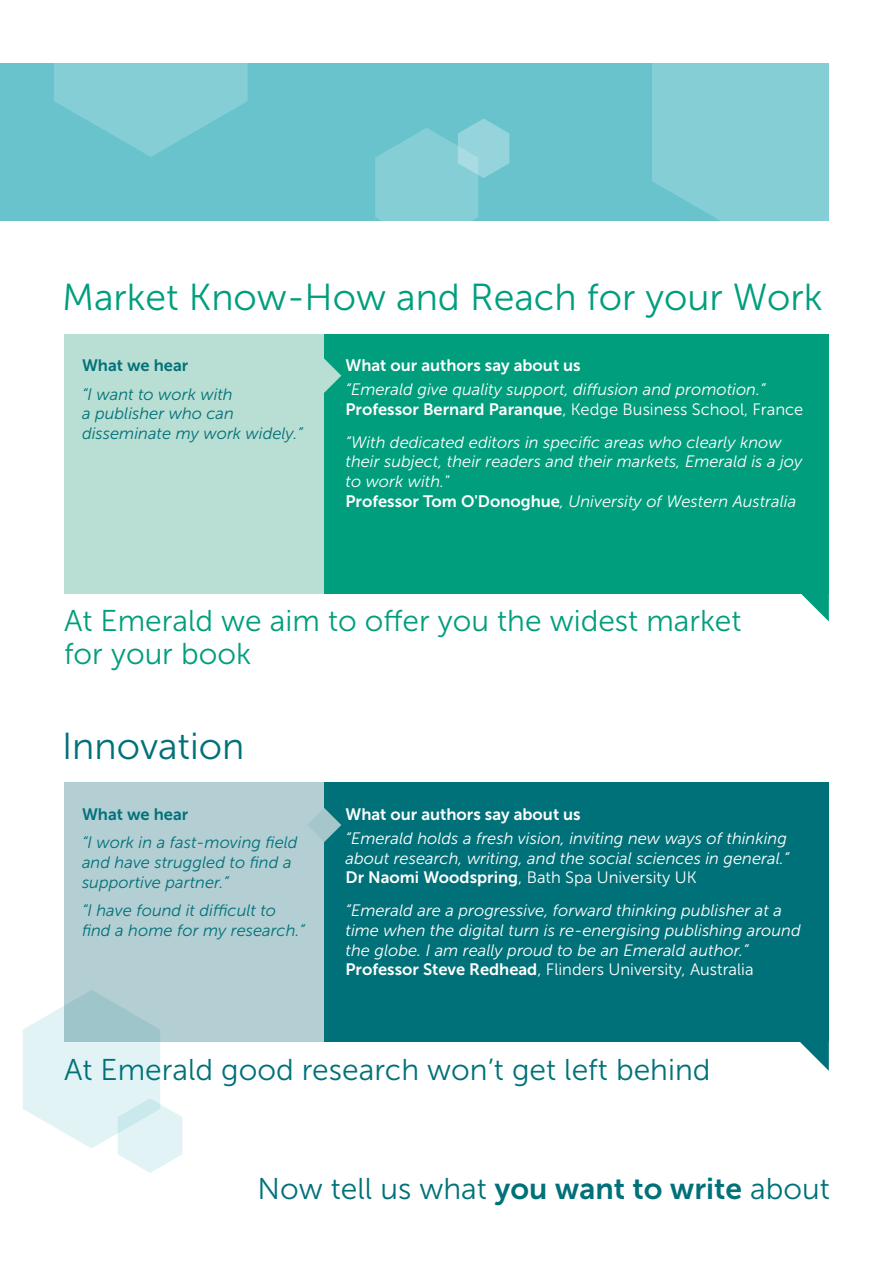
<style>
.page{position:relative;width:893px;height:1263px;background:#fff}
.page>*{position:absolute;margin:0;border:0;box-sizing:border-box;transform-origin:0 0}
.t1{font:37.5px "Museo Sans 300";color:#009e7d}
.t2{font:37.5px "Museo Sans 300";color:#007179}
.t3{font:30px "Museo Sans 300";color:#007179}
.t4{font:30px/33px "Museo Sans 300";color:#009e7d}
.t5{font:italic 16.5px/19.8px "Museo Sans 300";color:#fff}
.t6{font:italic 16.5px/19.8px "Museo Sans 300";color:#007179}
.t7{font:16.5px "Museo Sans 700";color:#fff}
.t8{font:16.5px "Museo Sans 700";color:#007179}
.s1{font-family:"Museo Sans 700";font-style:normal}
.s2{font-style:normal}
.s3{font-family:"Museo Sans 700"}
</style>
<div class="page">
<div style="left:0;top:64px;width:829px;height:157px;background:#68c3cd"></div>
<svg style="left:54px;top:63px;width:194px;height:94px"></svg>
<svg style="left:375px;top:119px;width:134px;height:102px"></svg>
<div style="left:652px;top:63px;width:177px;height:158px;background:#85ced6"></div>
<div style="left:64px;top:782px;width:765px;height:260px;background:#007179"></div>
<div style="left:64px;top:782px;width:260px;height:260px;background:#b3cfd3"></div>
<div style="left:64px;top:334px;width:765px;height:259px;background:#009e7d"></div>
<div style="left:64px;top:334px;width:260px;height:259px;background:#b9ded3"></div>
<svg style="left:324px;top:359px;width:17px;height:34px"></svg>
<svg style="left:800px;top:593px;width:29px;height:28px"></svg>
<svg style="left:308px;top:808px;width:33px;height:34px"></svg>
<svg style="left:800px;top:1042px;width:29px;height:29px"></svg>
<svg style="left:23px;top:990px;width:159px;height:183px"></svg>
<h1 class="t1" style="left:62px;top:277px;width:762px">Market Know-How and Reach for your Work</h1>
<p class="t8" style="left:82px;top:356px;width:108px">What we hear</p>
<p class="t6" style="left:82px;top:384px;width:222px">“I want to work with<br>a publisher who can disseminate my work widely.”</p>
<p class="t7" style="left:345px;top:356px;width:237px">What our authors say about us</p>
<p class="t5" style="left:345px;top:380px;width:459px">“Emerald give quality support, diffusion and promotion.”<br><span class="s1">Professor Bernard Paranque</span><span class="s2">, Kedge Business School, France</span></p>
<p class="t5" style="left:345px;top:432px;width:458px">“With dedicated editors in specific areas who clearly know their subject, their readers and their markets, Emerald is a joy to work with."<br><span class="s1">Professor Tom O'Donoghue</span>, University of Western Australia</p>
<h2 class="t4" style="left:64px;top:605px;width:679px">At Emerald we aim to offer you the widest market for your book</h2>
<h1 class="t2" style="left:62px;top:725px;width:184px">Innovation</h1>
<p class="t8" style="left:82px;top:805px;width:108px">What we hear</p>
<p class="t6" style="left:82px;top:832px;width:217px">“I work in a fast-moving field and have struggled to find a supportive partner.”</p>
<p class="t6" style="left:82px;top:900px;width:224px">“I have found it difficult to find a home for my research.”</p>
<p class="t7" style="left:345px;top:805px;width:237px">What our authors say about us</p>
<p class="t5" style="left:345px;top:828px;width:445px">“Emerald holds a fresh vision, inviting new ways of thinking about research, writing, and the social sciences in general.”<br><span class="s1">Dr Naomi Woodspring</span><span class="s2">, Bath Spa University UK</span></p>
<p class="t5" style="left:345px;top:900px;width:457px">“Emerald are a progressive, forward thinking publisher at a time when the digital turn is re-energising publishing around the globe. I am really proud to be an Emerald author.” <span class="s1">Professor Steve Redhead</span><span class="s2">, Flinders University, Australia</span></p>
<h2 class="t3" style="left:64px;top:1053px;width:648px">At Emerald good research won’t get left behind</h2>
<h2 class="t3" style="left:258px;top:1172px;width:574px">Now tell us what <span class="s3">you want to write</span> about</h2>
</div>
